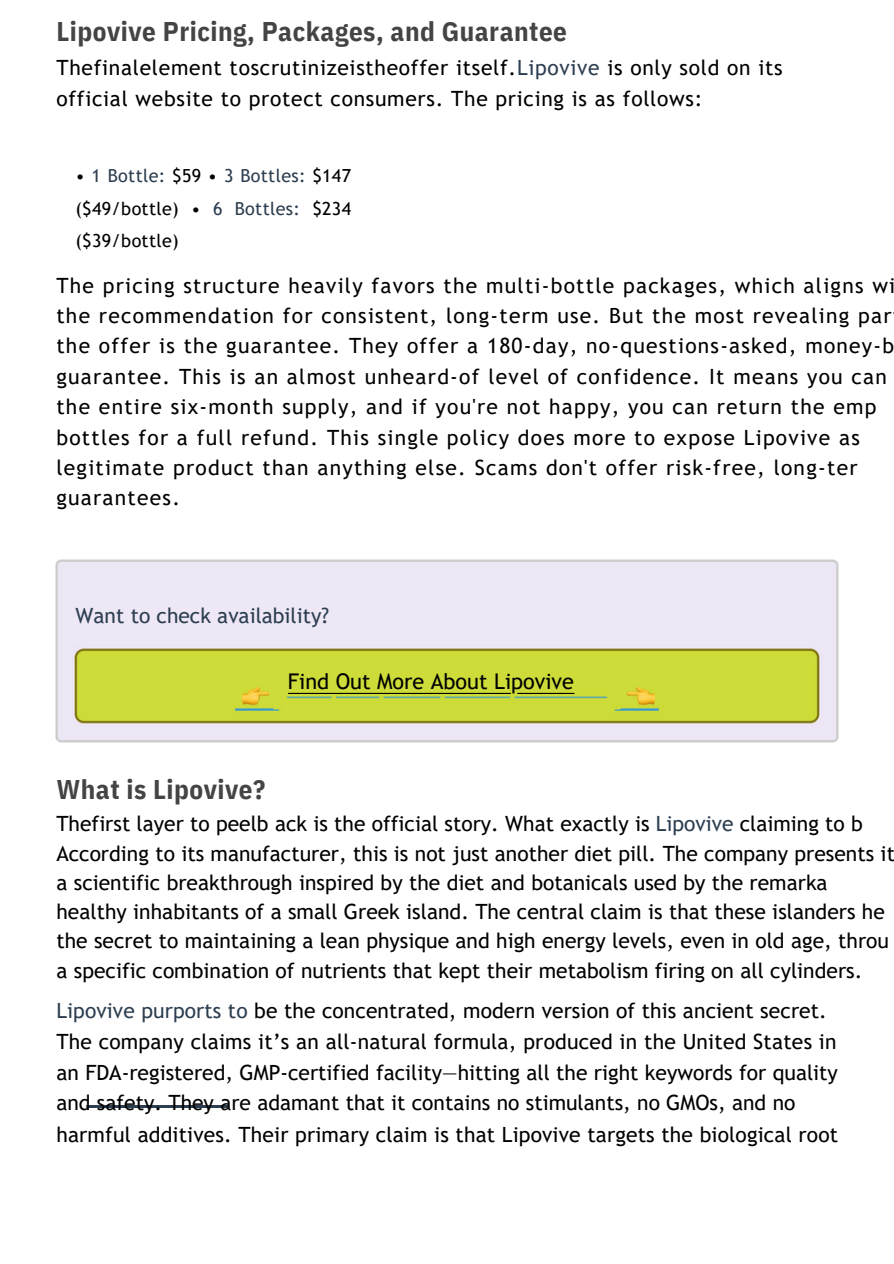
<style>
.page{position:relative;width:894px;height:1264px;background:#fff}
.page>*{position:absolute;margin:0;border:0;box-sizing:border-box;transform-origin:0 0}
.t1{font:700 27px "IBM Plex Sans Cond";letter-spacing:.02em;color:#444}
.t2{font:21.6px "Trebuchet MS";color:#000}
.t3{font:21px/29.2px "Trebuchet MS";letter-spacing:.01em;color:#000}
.t4{font:21px/30.5px "Trebuchet MS";letter-spacing:.06em;color:#000}
.t5{font:21px/30.5px "Trebuchet MS";letter-spacing:.035em;color:#000}
.t6{font:21px "Trebuchet MS";color:#2c3e50}
.t7{font:18px/32.7px "Trebuchet MS";letter-spacing:.015em;color:#000;text-align:justify}
.s1{color:#2c3e50}
</style>
<div class="page">
<img style="left:55px;top:559px;width:784px;height:184px">
<img style="left:241px;top:681px;width:27px;height:27px">
<img style="left:626px;top:681px;width:27px;height:27px">
<hr style="left:288px;top:693px;width:286px;height:1px;background:#000">
<img style="left:85px;top:1105px;width:145px;height:2px">
<p class="t1" style="left:56px;top:13px;width:512px">Lipovive Pricing, Packages, and Guarantee</p>
<p class="t5" style="left:56px;top:52px;width:727px">Thefinalelement toscrutinizeistheoffer itself.<span class="s1">Lipovive</span> is only sold on its official website to protect consumers. The pricing is as follows:</p>
<p class="t7" style="left:75px;top:159px;width:277px">• <span class="s1">1 Bottle:</span> $59 • <span class="s1">3 Bottles:</span> $147 ($49/bottle) • <span class="s1">6 Bottles:</span> $234 ($39/bottle)</p>
<p class="t4" style="left:56px;top:270px;width:840px">The pricing structure heavily favors the multi-bottle packages, which aligns wi the recommendation for consistent, long-term use. But the most revealing par the offer is the guarantee. They offer a 180-day, no-questions-asked, money-b guarantee. This is an almost unheard-of level of confidence. It means you can the entire six-month supply, and if you're not happy, you can return the emp bottles for a full refund. This single policy does more to expose Lipovive as legitimate product than anything else. Scams don't offer risk-free, long-ter guarantees.</p>
<p class="t6" style="left:76px;top:603px;width:255px">Want to check availability?</p>
<p class="t2" style="left:288px;top:669px;width:287px">Find Out More About Lipovive</p>
<p class="t1" style="left:56px;top:771px;width:210px">What is Lipovive?</p>
<p class="t3" style="left:56px;top:809px;width:839px">Thefirst layer to peelb ack is the official story. What exactly is <span class="s1">Lipovive</span> claiming to b According to its manufacturer, this is not just another diet pill. The company presents it a scientific breakthrough inspired by the diet and botanicals used by the remarka healthy inhabitants of a small Greek island. The central claim is that these islanders he the secret to maintaining a lean physique and high energy levels, even in old age, throu a specific combination of nutrients that kept their metabolism firing on all cylinders.</p>
<p class="t3" style="left:56px;top:995px;width:783px;line-height:30.9px"><span class="s1">Lipovive purports to</span> be the concentrated, modern version of this ancient secret.<br>The company claims it’s an all-natural formula, produced in the United States in an FDA-registered, GMP-certified facility—hitting all the right keywords for quality and safety. They are adamant that it contains no stimulants, no GMOs, and no harmful additives. Their primary claim is that Lipovive targets the biological root</p>
</div>
